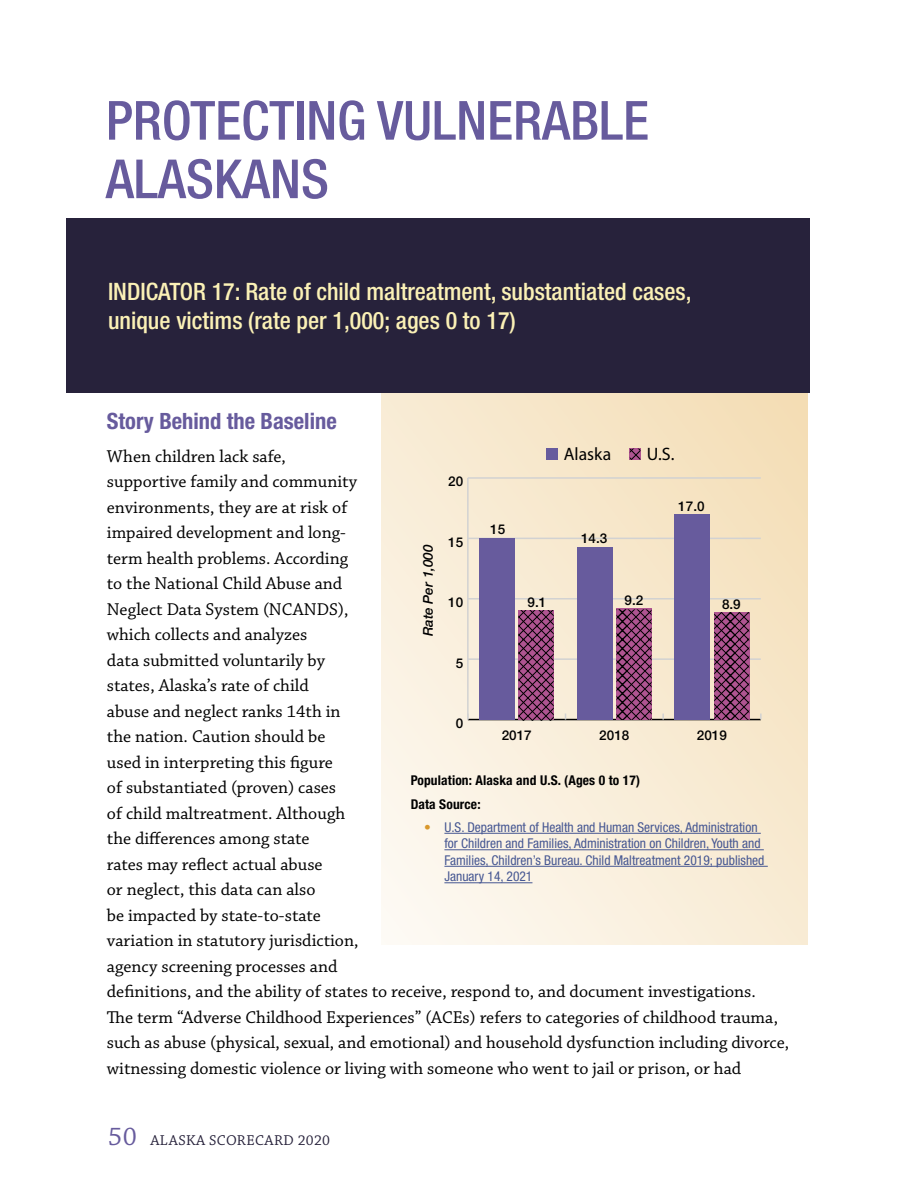
<style>
.page{position:relative;width:918px;height:1188px;background:#fff}
.page>*{position:absolute;margin:0;border:0;box-sizing:border-box;transform-origin:0 0}
.Head_1_Goal_smaller{font:500 condensed 54px/58.5px "Helvetica Neue LT Std";color:#675b9d}
.Indicator_Graph_Titl{font:500 condensed 24px/28.5px "Helvetica Neue LT Std";color:#fbf1b6}
.What_Works_Story_beh{font:700 condensed 22.5px "Helvetica Neue LT Std";color:#675b9d}
.Body_Text{font:18px/25.5px "Chaparral Pro";color:#000}
.t1{font:18px "Myriad Pro";color:#000}
.t2{font:15px "Chaparral Pro";letter-spacing:.03em;color:#27223b}
.Sources-small_text_b{font:condensed 13.5px/16.5px "Helvetica Neue LT Std";color:#465792}
.Sources_Header{font:700 condensed 13.5px "Helvetica Neue LT Std";letter-spacing:.01em;color:#000}
.t3{font:500 13.5px "Helvetica Neue LT Std";color:#000}
.t4{font:italic 500 13.5px "Helvetica Neue LT Std";color:#000}
.s1{color:#d9982c}
.s2{font-size:27px;color:#675b9d}
</style>
<div class="page">
<svg style="left:381px;top:393px;width:427px;height:551px;background:#f7ead4"></svg>
<div style="left:67px;top:219px;width:743px;height:174px;background:#27223b"></div>
<hr style="left:468px;top:719px;width:293px;height:1px;background:#000">
<svg style="left:662px;top:714px;width:2px;height:6px"></svg>
<svg style="left:760px;top:714px;width:2px;height:6px"></svg>
<hr style="left:467px;top:478px;width:2px;height:242px;background:#d2d2d2">
<hr style="left:468px;top:658px;width:293px;height:2px;background:#d2d2d2">
<hr style="left:468px;top:598px;width:293px;height:2px;background:#d2d2d2">
<hr style="left:468px;top:538px;width:293px;height:1px;background:#d2d2d2">
<hr style="left:468px;top:477px;width:293px;height:2px;background:#d2d2d2">
<div style="left:480px;top:538px;width:35px;height:182px;background:#675b9d"></div>
<div style="left:577px;top:547px;width:35px;height:173px;background:#675b9d"></div>
<div style="left:675px;top:514px;width:35px;height:206px;background:#675b9d"></div>
<div style="left:546px;top:448px;width:11px;height:12px;background:#675b9d"></div>
<svg style="left:630px;top:448px;width:11px;height:12px"></svg>
<svg style="left:519px;top:610px;width:35px;height:111px;background:#7c3c67"></svg>
<svg style="left:616px;top:609px;width:36px;height:111px;background:#793a64"></svg>
<svg style="left:714px;top:612px;width:35px;height:108px;background:#783963"></svg>
<svg style="left:630px;top:449px;width:10px;height:11px"></svg>
<hr style="left:444px;top:833px;width:317px;height:1px;background:#465792">
<hr style="left:444px;top:849px;width:320px;height:1px;background:#465792">
<hr style="left:444px;top:866px;width:324px;height:1px;background:#465792">
<hr style="left:444px;top:882px;width:88px;height:1px;background:#465792">
<h1 class="Head_1_Goal_smaller" style="left:106px;top:91px;width:545px">PROTECTING VULNERABLE<br>ALASKANS</h1>
<h2 class="Indicator_Graph_Titl" style="left:108px;top:277px;width:585px">INDICATOR 17: Rate of child maltreatment, substantiated cases, unique victims (rate per 1,000; ages 0 to 17)</h2>
<p class="What_Works_Story_beh" style="left:107px;top:408px;width:231px">Story Behind the Baseline</p>
<p class="Body_Text" style="left:107px;top:444px;width:684px">When children lack safe,<br>supportive family and community<br>environments, they are at risk of<br>impaired development and long-<br>term health problems. According<br>to the National Child Abuse and<br>Neglect Data System (NCANDS),<br>which collects and analyzes<br>data submitted voluntarily by<br>states, Alaska’s rate of child<br>abuse and neglect ranks 14th in<br>the nation. Caution should be<br>used in interpreting this figure<br>of substantiated (proven) cases<br>of child maltreatment. Although<br>the differences among state<br>rates may reflect actual abuse<br>or neglect, this data can also<br>be impacted by state-to-state<br>variation in statutory jurisdiction,<br>agency screening processes and<br>definitions, and the ability of states to receive, respond to, and document investigations.<br>The term “Adverse Childhood Experiences” (ACEs) refers to categories of childhood trauma, such as abuse (physical, sexual, and emotional) and household dysfunction including divorce, witnessing domestic violence or living with someone who went to jail or prison, or had</p>
<p class="t1" style="left:564px;top:443px;width:49px">Alaska</p>
<p class="t1" style="left:647px;top:443px;width:29px">U.S.</p>
<p class="t3" style="left:448px;top:474px;width:17px">20</p>
<p class="t3" style="left:678px;top:498px;width:28px">17.0</p>
<p class="t3" style="left:490px;top:522px;width:17px">15</p>
<p class="t3" style="left:581px;top:530px;width:28px">14.3</p>
<p class="t3" style="left:448px;top:534px;width:17px">15</p>
<p class="t4" style="left:420px;top:636px;width:93px;rotate:-90deg">Rate Per 1,000</p>
<p class="t3" style="left:625px;top:592px;width:20px">9.2</p>
<p class="t3" style="left:528px;top:594px;width:20px">9.1</p>
<p class="t3" style="left:448px;top:594px;width:17px">10</p>
<p class="t3" style="left:722px;top:596px;width:20px">8.9</p>
<p class="t3" style="left:456px;top:655px;width:9px">5</p>
<p class="t3" style="left:456px;top:715px;width:9px">0</p>
<p class="t3" style="left:502px;top:727px;width:32px">2017</p>
<p class="t3" style="left:599px;top:727px;width:32px">2018</p>
<p class="t3" style="left:697px;top:727px;width:32px">2019</p>
<p class="Sources_Header" style="left:411px;top:772px;width:231px">Population: Alaska and U.S. (Ages 0 to 17)</p>
<p class="Sources_Header" style="left:411px;top:796px;width:71px">Data Source:</p>
<p class="Sources-small_text_b" style="left:444px;top:819px;width:322px;text-indent:-20px"><span class="s1">•</span> U.S. Department of Health and Human Services, Administration for Children and Families, Administration on Children, Youth and Families, Children’s Bureau. Child Maltreatment 2019; published January 14, 2021</p>
<p class="t2" style="left:108px;top:1132px;width:224px"><span class="s2">50</span> ALASKA SCORECARD 2020</p>
</div>
